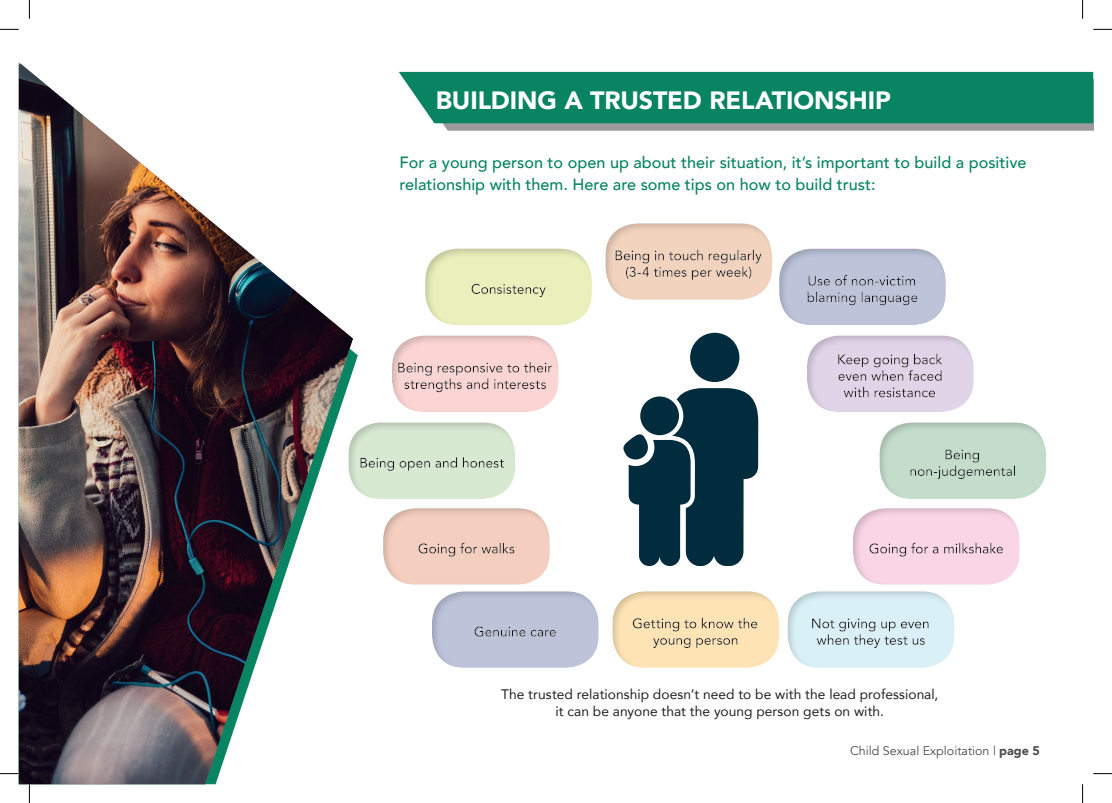
<style>
.page{position:relative;width:1112px;height:803px;background:#fff}
.page>*{position:absolute;margin:0;border:0;box-sizing:border-box;transform-origin:0 0}
.t1{font:900 25px "Avenir";letter-spacing:-.005em;color:#fff}
.t2{font:500 16.25px/22.5px "Avenir";color:#088463}
.t3{font:13.75px/16.5px "Avenir";letter-spacing:.005em;color:#231f20;text-align:center}
.t4{font:12.5px "Avenir";color:#4b4c4d}
.s1{font-weight:900}
</style>
<div class="page">
<div style="left:416px;top:246px;width:177px;height:80px;background:#231f20;opacity:.2"></div>
<div style="left:770px;top:246px;width:177px;height:80px;background:#231f20;opacity:.2"></div>
<div style="left:383px;top:333px;width:189px;height:80px;background:#231f20;opacity:.2"></div>
<div style="left:340px;top:420px;width:183px;height:80px;background:#231f20;opacity:.2"></div>
<div style="left:374px;top:506px;width:177px;height:80px;background:#231f20;opacity:.2"></div>
<div style="left:423px;top:589px;width:177px;height:80px;background:#231f20;opacity:.2"></div>
<div style="left:603px;top:589px;width:178px;height:80px;background:#231f20;opacity:.2"></div>
<div style="left:596px;top:221px;width:185px;height:80px;background:#231f20;opacity:.2"></div>
<div style="left:798px;top:333px;width:177px;height:80px;background:#231f20;opacity:.2"></div>
<div style="left:870px;top:420px;width:177px;height:80px;background:#231f20;opacity:.2"></div>
<div style="left:844px;top:506px;width:178px;height:80px;background:#231f20;opacity:.2"></div>
<div style="left:778px;top:589px;width:178px;height:80px;background:#231f20;opacity:.2"></div>
<img style="left:19px;top:64px;width:334px;height:720px">
<div style="left:690px;top:333px;width:49px;height:49px;background:#002c3e;border-radius:50%"></div>
<svg style="left:623px;top:388px;width:135px;height:179px"></svg>
<div style="left:413px;top:79px;width:679px;height:51px;background:#231f20;opacity:.45"></div>
<div style="left:399px;top:72px;width:693px;height:51px;background:#088463"></div>
<svg style="left:0;top:29px;width:19px;height:1px"></svg>
<svg style="left:1093px;top:29px;width:18px;height:1px"></svg>
<svg style="left:0;top:773px;width:19px;height:1px"></svg>
<svg style="left:1093px;top:773px;width:18px;height:1px"></svg>
<svg style="left:29px;top:0;width:1px;height:19px"></svg>
<svg style="left:29px;top:784px;width:1px;height:19px"></svg>
<svg style="left:1082px;top:0;width:1px;height:19px"></svg>
<svg style="left:1082px;top:784px;width:1px;height:19px"></svg>
<h1 class="t1" style="left:435px;top:79px;width:456px">BUILDING A TRUSTED RELATIONSHIP</h1>
<p class="t2" style="left:399px;top:150px;width:628px">For a young person to open up about their situation, it’s important to build a positive relationship with them. Here are some tips on how to build trust:</p>
<p class="t3" style="left:501px;top:686px;width:438px">The trusted relationship doesn’t need to be with the lead professional, it can be anyone that the young person gets on with.</p>
<p class="t4" style="left:849px;top:743px;width:191px">Child Sexual Exploitation | <span class="s1">page 5</span></p>
</div>
